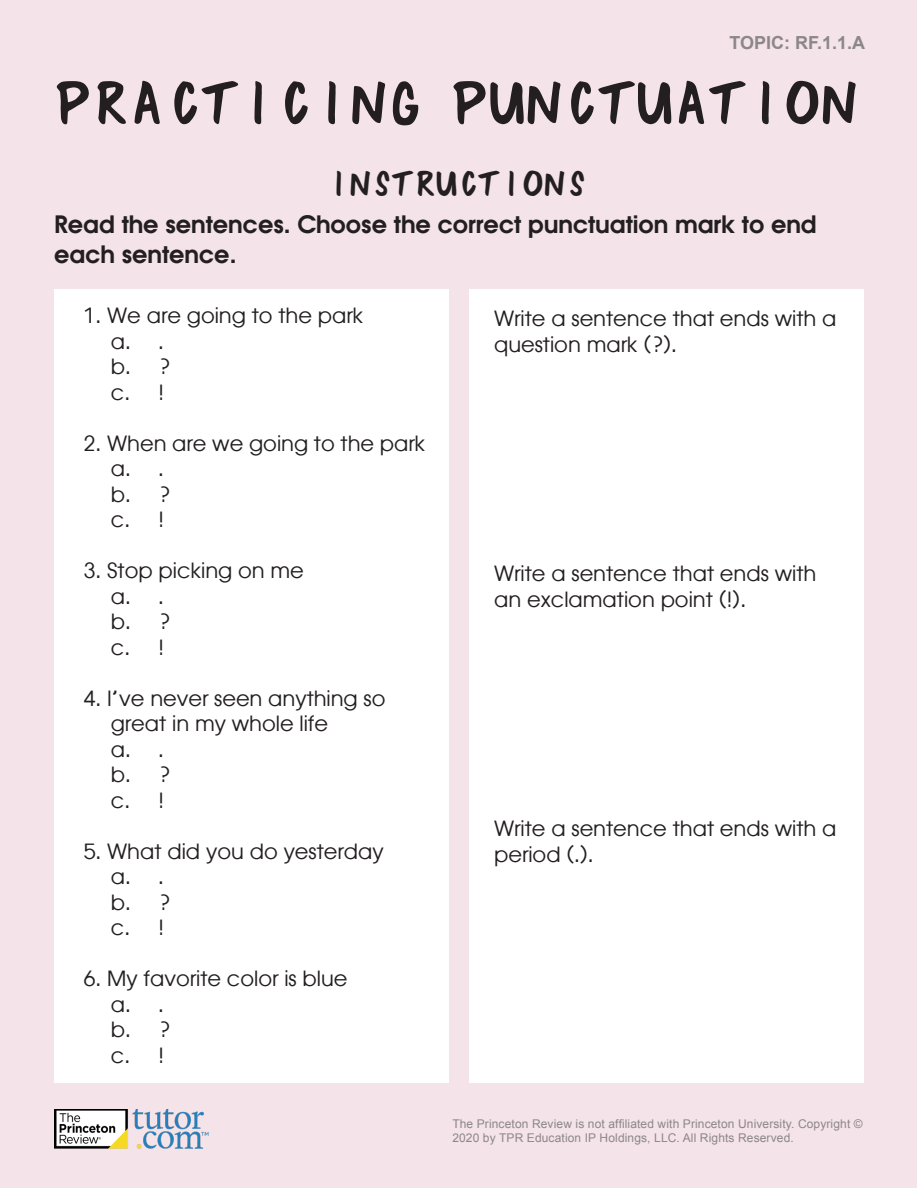
<style>
.page{position:relative;width:918px;height:1188px;background:#fff}
.page>*{position:absolute;margin:0;border:0;box-sizing:border-box;transform-origin:0 0}
.t1{font:61.5px "Lazy Hand";color:#231f20}
.t2{font:36px "Lazy Hand";color:#231f20}
.t3{font:600 24px/30px "Atlanta";color:#231f20}
.t4{font:21px/25.5px "Atlanta";color:#231f20}
.t5{font:700 18px "Arial";color:#8c8788}
.t6{font:12px/14.4px "Arial";letter-spacing:.01em;color:#8c8788}
</style>
<div class="page">
<div style="left:0;top:0;width:916px;height:1188px;background:#f4e3e9"></div>
<div style="left:54px;top:289px;width:394px;height:793px;background:#fff"></div>
<div style="left:470px;top:289px;width:394px;height:794px;background:#fff"></div>
<img style="left:55px;top:1110px;width:154px;height:39px">
<p class="t5" style="left:729px;top:31px;width:137px">TOPIC: RF.1.1.A</p>
<p class="t1" style="left:58px;top:75px;width:811px">PRACTICING PUNCTUATION</p>
<p class="t2" style="left:329px;top:167px;width:265px">INSTRUCTIONS</p>
<p class="t3" style="left:54px;top:208px;width:764px">Read the sentences. Choose the correct punctuation mark to end each sentence.</p>
<p class="t4" style="left:84px;top:302px;width:281px">1. We are going to the park</p>
<p class="t4" style="left:111px;top:327px;width:55px">a. .</p>
<p class="t4" style="left:111px;top:353px;width:61px">b. ?</p>
<p class="t4" style="left:111px;top:378px;width:55px">c. !</p>
<p class="t4" style="left:84px;top:429px;width:343px">2. When are we going to the park</p>
<p class="t4" style="left:111px;top:455px;width:55px">a. .</p>
<p class="t4" style="left:111px;top:480px;width:61px">b. ?</p>
<p class="t4" style="left:111px;top:506px;width:55px">c. !</p>
<p class="t4" style="left:84px;top:557px;width:222px">3. Stop picking on me</p>
<p class="t4" style="left:111px;top:582px;width:55px">a. .</p>
<p class="t4" style="left:111px;top:608px;width:61px">b. ?</p>
<p class="t4" style="left:111px;top:633px;width:55px">c. !</p>
<p class="t4" style="left:111px;top:684px;width:276px;text-indent:-27px">4. I’ve never seen anything so great in my whole life</p>
<p class="t4" style="left:111px;top:735px;width:55px">a. .</p>
<p class="t4" style="left:111px;top:761px;width:61px">b. ?</p>
<p class="t4" style="left:111px;top:786px;width:55px">c. !</p>
<p class="t4" style="left:84px;top:837px;width:301px">5. What did you do yesterday</p>
<p class="t4" style="left:111px;top:863px;width:55px">a. .</p>
<p class="t4" style="left:111px;top:888px;width:61px">b. ?</p>
<p class="t4" style="left:111px;top:914px;width:55px">c. !</p>
<p class="t4" style="left:84px;top:965px;width:265px">6. My favorite color is blue</p>
<p class="t4" style="left:111px;top:990px;width:55px">a. .</p>
<p class="t4" style="left:111px;top:1016px;width:61px">b. ?</p>
<p class="t4" style="left:111px;top:1041px;width:55px">c. !</p>
<p class="t4" style="left:494px;top:305px;width:344px">Write a sentence that ends with a question mark (?).</p>
<p class="t4" style="left:494px;top:560px;width:324px">Write a sentence that ends with an exclamation point (!).</p>
<p class="t4" style="left:494px;top:815px;width:344px">Write a sentence that ends with a period (.).</p>
<p class="t6" style="left:452px;top:1117px;width:412px">The Princeton Review is not affiliated with Princeton University. Copyright ©<br>2020 by TPR Education IP Holdings, LLC. All Rights Reserved.</p>
</div>
